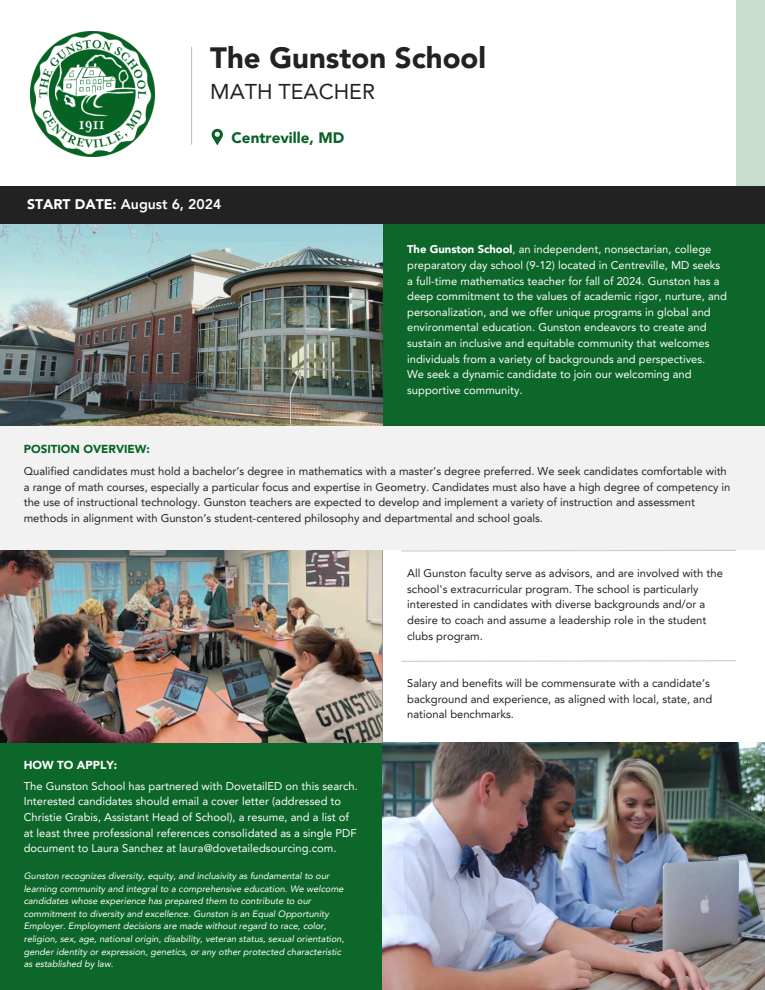
<style>
.page{position:relative;width:765px;height:990px;background:#fff}
.page>*{position:absolute;margin:0;border:0;box-sizing:border-box;transform-origin:0 0}
.t1{font:900 29.36px "Avenir LT Pro";color:#222}
.t2{font:21.44px "Avenir LT Pro";color:#222}
.t3{font:900 15.2px "Avenir LT Pro";color:#086325}
.t4{font:800 14px "Avenir LT Pro";color:#fff}
.t5{font:900 11.6px "Avenir LT Pro";color:#086325}
.t6{font:900 11.6px "Avenir LT Pro";color:#fff}
.t7{font:11.2px/15.6px "Avenir LT Pro";color:#222}
.t8{font:11.2px/15.6px "Avenir LT Pro";color:#fff}
.t9{font:italic 9.2px/12.6px "Avenir LT Pro";color:#fff}
.s1{font-weight:900}
</style>
<div class="page">
<div style="left:382px;top:195px;width:383px;height:231px;background:#086325"></div>
<div style="left:0;top:743px;width:382px;height:247px;background:#086325"></div>
<hr style="left:191px;top:47px;width:1px;height:98px;background:#000">
<div style="left:0;top:425px;width:765px;height:125px;background:#f2f2f2"></div>
<img style="left:0;top:224px;width:382px;height:202px">
<img style="left:0;top:551px;width:382px;height:192px">
<img style="left:382px;top:743px;width:383px;height:247px">
<div style="left:0;top:186px;width:765px;height:38px;background:#222"></div>
<div style="left:736px;top:0;width:29px;height:186px;background:#c8dccf"></div>
<svg style="left:212px;top:129px;width:11px;height:16px"></svg>
<svg style="left:401px;top:550px;width:335px;height:2px"></svg>
<svg style="left:401px;top:660px;width:335px;height:2px"></svg>
<img style="left:30px;top:32px;width:125px;height:124px">
<h1 class="t1" style="left:210px;top:46px;width:277px">The Gunston School</h1>
<h2 class="t2" style="left:210px;top:82px;width:166px">MATH TEACHER</h2>
<p class="t3" style="left:232px;top:131px;width:114px">Centreville, MD</p>
<p class="t4" style="left:27px;top:198px;width:196px"><span class="s1">START DATE:</span> August 6, 2024</p>
<h3 class="t5" style="left:24px;top:445px;width:128px">POSITION OVERVIEW:</h3>
<h4 class="t8" style="left:407px;top:243px;width:321px"><span class="s1">The Gunston School</span>, an independent, nonsectarian, college preparatory day school (9-12) located in Centreville, MD seeks a full-time mathematics teacher for fall of 2024. Gunston has a deep commitment to the values of academic rigor, nurture, and personalization, and we offer unique programs in global and environmental education. Gunston endeavors to create and sustain an inclusive and equitable community that welcomes individuals from a variety of backgrounds and perspectives.<br>We seek a dynamic candidate to join our welcoming and supportive community.</h4>
<p class="t7" style="left:24px;top:464px;width:708px">Qualified candidates must hold a bachelor’s degree in mathematics with a master’s degree preferred. We seek candidates comfortable with a range of math courses, especially a particular focus and expertise in Geometry. Candidates must also have a high degree of competency in the use of instructional technology. Gunston teachers are expected to develop and implement a variety of instruction and assessment methods in alignment with Gunston’s student-centered philosophy and departmental and school goals.</p>
<h4 class="t6" style="left:24px;top:760px;width:95px">HOW TO APPLY:</h4>
<h3 class="t8" style="left:24px;top:779px;width:336px">The Gunston School has partnered with DovetailED on this search.<br>Interested candidates should email a cover letter (addressed to Christie Grabis, Assistant Head of School), a resume, and a list of at least three professional references consolidated as a single PDF document to Laura Sanchez at laura@dovetailedsourcing.com.</h3>
<h4 class="t9" style="left:24px;top:870px;width:322px">Gunston recognizes diversity, equity, and inclusivity as fundamental to our learning community and integral to a comprehensive education. We welcome candidates whose experience has prepared them to contribute to our commitment to diversity and excellence. Gunston is an Equal Opportunity Employer. Employment decisions are made without regard to race, color, religion, sex, age, national origin, disability, veteran status, sexual orientation, gender identity or expression, genetics, or any other protected characteristic</h4>
<p class="t9" style="left:24px;top:958px;width:91px">as established by law.</p>
<h4 class="t7" style="left:407px;top:566px;width:317px">All Gunston faculty serve as advisors, and are involved with the school's extracurricular program. The school is particularly interested in candidates with diverse backgrounds and/or a desire to coach and assume a leadership role in the student clubs program.</h4>
<h4 class="t7" style="left:407px;top:677px;width:306px">Salary and benefits will be commensurate with a candidate’s background and experience, as aligned with local, state, and national benchmarks.</h4>
</div>
